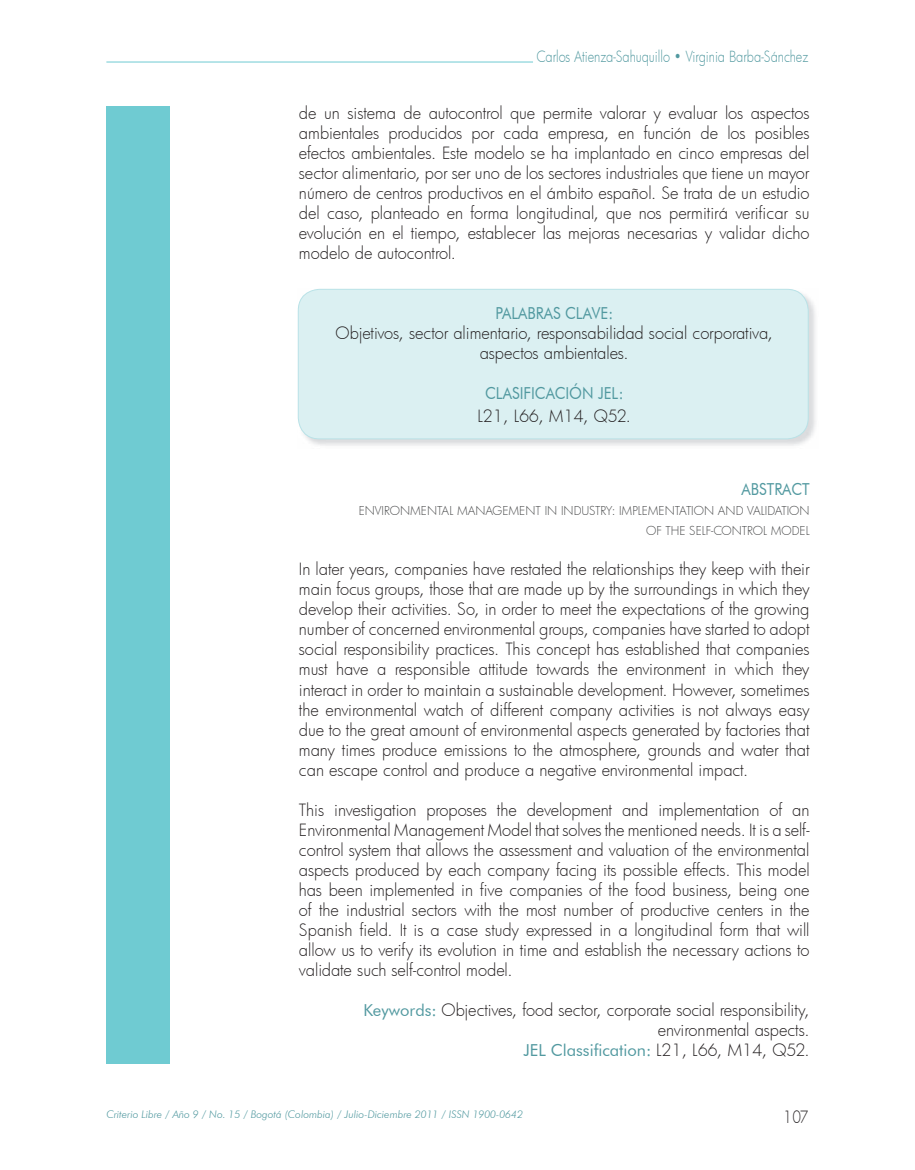
<style>
.page{position:relative;width:915px;height:1170px;background:#fff}
.page>*{position:absolute;margin:0;border:0;box-sizing:border-box;transform-origin:0 0}
.t1{font:300 16.5px/20.1px "Futura";letter-spacing:-.005em;color:#231f20;text-align:justify}
.t2{font:16.5px "Futura BT";color:#5299a0;scale:.9 1}
.t3{font:16.5px "Futura BT";color:#5299a0}
.t4{font:300 16.5px "Futura";letter-spacing:-.005em;color:#231f20;scale:.85 1}
.t5{font:300 15px "Futura";color:#5299a0;scale:.85 1}
.t6{font:300 12px/20.1px "Futura";color:#4b4c4d;text-align:right}
.t7{font:italic 300 10.5px "Futura BT";color:#5299a0}
.s1{font-family:"Futura BT";font-weight:400;color:#5299a0}
.s2{font-family:"Futura";font-weight:300;color:#231f20}
</style>
<div class="page">
<div style="left:106px;top:106px;width:64px;height:957px;background:#6fcbd2"></div>
<hr style="left:106px;top:62px;width:427px;height:1px;background:#6fcbd2">
<img style="left:297px;top:288px;width:519px;height:158px">
<div style="left:298px;top:289px;width:509px;height:150px;background:#dbf0f2;border-radius:21px"></div>
<div style="left:298px;top:289px;width:510px;height:150px;border:1px solid #b9e2e7;border-radius:21px"></div>
<p class="t5" style="left:536px;top:46px;width:321px">Carlos Atienza-Sahuquillo • Virginia Barba-Sánchez</p>
<p class="t1" style="left:299px;top:102px;width:512px">de un sistema de autocontrol que permite valorar y evaluar los aspectos ambientales producidos por cada empresa, en función de los posibles efectos ambientales. Este modelo se ha implantado en cinco empresas del sector alimentario, por ser uno de los sectores industriales que tiene un mayor número de centros productivos en el ámbito español. Se trata de un estudio del caso, planteado en forma longitudinal, que nos permitirá verificar su evolución en el tiempo, establecer las mejoras necesarias y validar dicho modelo de autocontrol.</p>
<p class="t2" style="left:495px;top:303px;width:132px">PALABRAS CLAVE:</p>
<p class="t1" style="left:335px;top:323px;width:438px;text-align:center">Objetivos, sector alimentario, responsabilidad social corporativa, aspectos ambientales.</p>
<p class="t2" style="left:485px;top:383px;width:155px">CLASIFICACIÓN JEL:</p>
<p class="t1" style="left:477px;top:406px;width:155px">L21, L66, M14, Q52.</p>
<p class="t2" style="left:741px;top:479px;width:77px">ABSTRACT</p>
<p class="t6" style="left:358px;top:500px;width:452px">ENVIRONMENTAL MANAGEMENT IN INDUSTRY: IMPLEMENTATION AND VALIDATION<br>OF THE SELF-CONTROL MODEL</p>
<p class="t1" style="left:299px;top:559px;width:512px">In later years, companies have restated the relationships they keep with their main focus groups, those that are made up by the surroundings in which they develop their activities. So, in order to meet the expectations of the growing number of concerned environmental groups, companies have started to adopt social responsibility practices. This concept has established that companies must have a responsible attitude towards the environment in which they interact in order to maintain a sustainable development. However, sometimes the environmental watch of different company activities is not always easy due to the great amount of environmental aspects generated by factories that many times produce emissions to the atmosphere, grounds and water that can escape control and produce a negative environmental impact.</p>
<p class="t1" style="left:299px;top:799px;width:512px">This investigation proposes the development and implementation of an Environmental Management Model that solves the mentioned needs. It is a self&shy;control system that allows the assessment and valuation of the environmental aspects produced by each company facing its possible effects. This model has been implemented in five companies of the food business, being one of the industrial sectors with the most number of productive centers in the Spanish field. It is a case study expressed in a longitudinal form that will allow us to verify its evolution in time and establish the necessary actions to validate such self-control model.</p>
<p class="t1" style="left:363px;top:999px;width:447px;text-align:right"><span class="s1">KEYWORDS:</span> Objectives, food sector, corporate social responsibility, environmental aspects.</p>
<p class="t3" style="left:523px;top:1040px;width:287px">JEL CLASSIFICATION: <span class="s2">L21, L66, M14, Q52.</span></p>
<p class="t7" style="left:106px;top:1108px;width:418px">Criterio Libre / Año 9 / No. 15 / Bogotá (Colombia) / Julio-Diciembre 2011 / ISSN 1900-0642</p>
<p class="t4" style="left:783px;top:1105px;width:31px">107</p>
</div>
